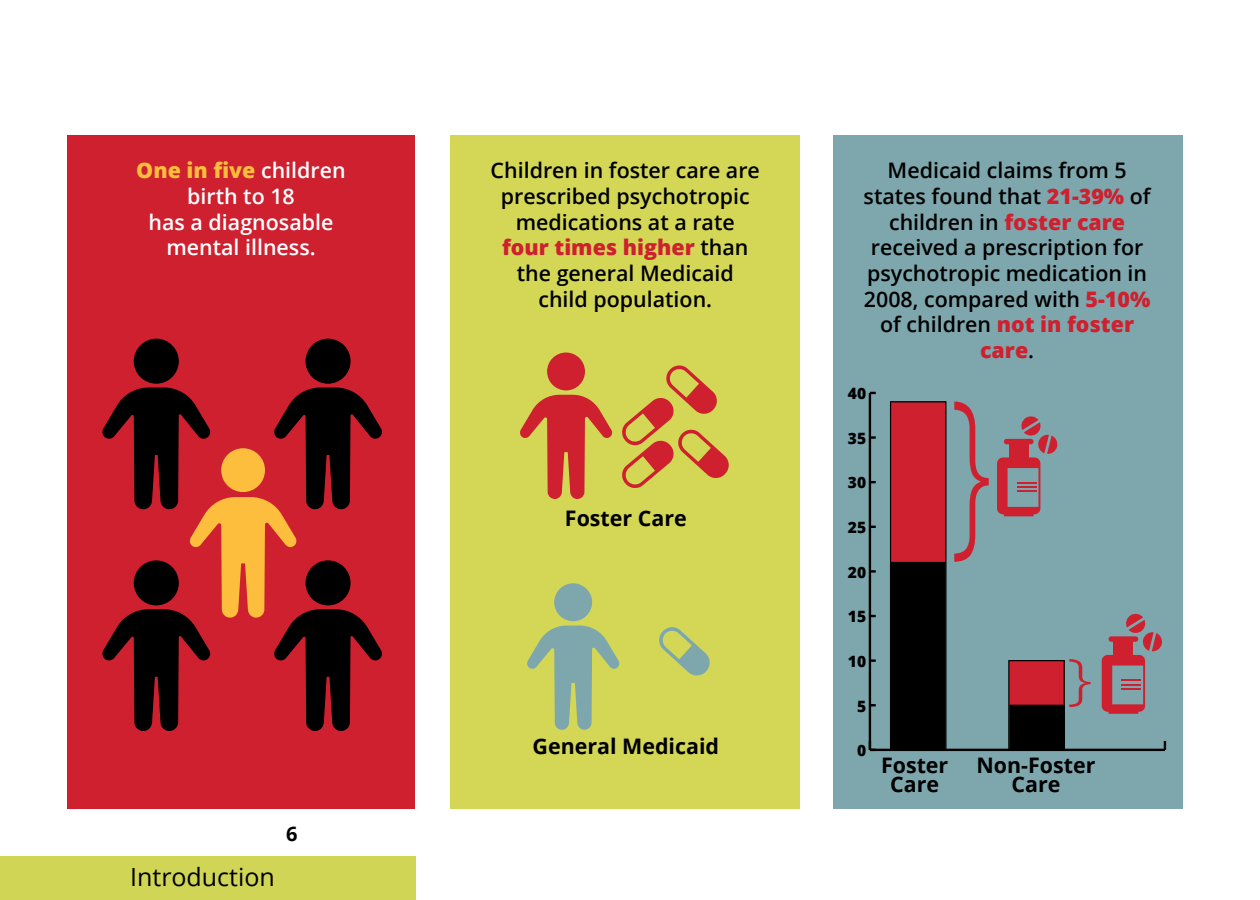
<style>
.page{position:relative;width:1260px;height:900px;background:#fff}
.page>*{position:absolute;margin:0;border:0;box-sizing:border-box;transform-origin:0 0}
.t1{font:300 183.75px "Open Sans";color:#ce202f;scale:.65 1}
.t2{font:300 55px "Open Sans";color:#ce202f;scale:1.34 1}
.t3{font:25px "Open Sans";color:#000}
.t4{font:600 21.5px/25.8px "Open Sans";color:#000;text-align:center}
.t5{font:600 21.5px/25.8px "Open Sans";color:#fff;text-align:center}
.t6{font:700 21.5px/19px "Open Sans";color:#000;text-align:center}
.t7{font:700 20px "Open Sans";color:#000}
.t8{font:800 15.5px "Open Sans";color:#000}
.s1{font-weight:800;color:#fdbd3d}
.s2{font-weight:800;color:#ce202f}
</style>
<div class="page">
<div style="left:450px;top:135px;width:350px;height:673px;background:#d4d755"></div>
<div style="left:547px;top:353px;width:38px;height:37px;background:#ce202f;border-radius:50%"></div>
<svg style="left:520px;top:395px;width:93px;height:104px"></svg>
<div style="left:554px;top:583px;width:38px;height:38px;background:#7da7ad;border-radius:50%"></div>
<svg style="left:527px;top:626px;width:93px;height:104px"></svg>
<svg style="left:659px;top:627px;width:51px;height:49px"></svg>
<svg style="left:622px;top:365px;width:107px;height:123px"></svg>
<div style="left:833px;top:135px;width:350px;height:673px;background:#7da7ad"></div>
<hr style="left:870px;top:749px;width:295px;height:2px;background:#000">
<svg style="left:1164px;top:741px;width:2px;height:9px"></svg>
<hr style="left:869px;top:393px;width:2px;height:357px;background:#000">
<svg style="left:869px;top:741px;width:7px;height:10px"></svg>
<svg style="left:871px;top:659px;width:5px;height:3px"></svg>
<svg style="left:871px;top:570px;width:5px;height:3px"></svg>
<svg style="left:871px;top:436px;width:5px;height:3px"></svg>
<div style="left:1009px;top:661px;width:55px;height:89px;background:#ce202f"></div>
<div style="left:1008px;top:660px;width:57px;height:90px;border:1px solid #000"></div>
<div style="left:1010px;top:705px;width:54px;height:45px;background:#000"></div>
<div style="left:1010px;top:705px;width:55px;height:45px;border:1px solid #000"></div>
<div style="left:891px;top:402px;width:55px;height:348px;background:#ce202f"></div>
<div style="left:890px;top:401px;width:57px;height:349px;border:1px solid #000"></div>
<div style="left:892px;top:562px;width:53px;height:188px;background:#000"></div>
<div style="left:891px;top:562px;width:54px;height:188px;border:1px solid #000"></div>
<div style="left:67px;top:135px;width:348px;height:673px;background:#ce202f"></div>
<div style="left:134px;top:339px;width:44px;height:44px;background:#000;border-radius:50%"></div>
<div style="left:134px;top:339px;width:45px;height:45px;border:1px solid #000;border-radius:50%"></div>
<div style="left:306px;top:339px;width:44px;height:44px;background:#000;border-radius:50%"></div>
<div style="left:306px;top:339px;width:45px;height:45px;border:1px solid #000;border-radius:50%"></div>
<svg style="left:102px;top:387px;width:280px;height:344px"></svg>
<svg style="left:1102px;top:613px;width:60px;height:101px"></svg>
<hr style="left:1121px;top:679px;width:20px;height:2px;background:#ce202f">
<hr style="left:1121px;top:684px;width:20px;height:2px;background:#ce202f">
<hr style="left:1121px;top:688px;width:20px;height:2px;background:#ce202f">
<div style="left:1114px;top:638px;width:19px;height:24px;background:#ce202f"></div>
<div style="left:1109px;top:636px;width:29px;height:6px;background:#ce202f;border-radius:3px"></div>
<svg style="left:997px;top:416px;width:61px;height:100px"></svg>
<div style="left:1009px;top:440px;width:19px;height:25px;background:#ce202f"></div>
<div style="left:1004px;top:439px;width:30px;height:5px;background:#ce202f;border-radius:3px"></div>
<div style="left:0;top:857px;width:416px;height:43px;background:#d1d556"></div>
<p class="t5" style="left:136px;top:157px;width:211px"><span class="s1">One in five</span> children birth to 18<br>has a diagnosable mental illness.</p>
<p class="t3" style="left:130px;top:860px;width:146px">Introduction</p>
<p class="t7" style="left:286px;top:820px;width:13px">6</p>
<p class="t4" style="left:491px;top:157px;width:271px">Children in foster care are prescribed psychotropic medications at a rate <span class="s2">four times higher</span> than the general Medicaid child population.</p>
<p class="t6" style="left:565px;top:508px;width:123px">Foster Care</p>
<p class="t6" style="left:533px;top:737px;width:188px">General Medicaid</p>
<p class="t4" style="left:864px;top:157px;width:289px">Medicaid claims from 5 states found that <span class="s2">21-39%</span> of children in <span class="s2">foster care </span>received a prescription for psychotropic medication in<br>2008, compared with <span class="s2">5-10% </span>of children <span class="s2">not in foster care</span>.</p>
<p class="t8" style="left:848px;top:382px;width:20px">40</p>
<p class="t8" style="left:848px;top:426px;width:20px">35</p>
<p class="t8" style="left:848px;top:471px;width:20px">30</p>
<p class="t8" style="left:848px;top:516px;width:20px">25</p>
<p class="t8" style="left:848px;top:560px;width:20px">20</p>
<p class="t8" style="left:848px;top:605px;width:20px">15</p>
<p class="t8" style="left:848px;top:649px;width:20px">10</p>
<p class="t8" style="left:857px;top:694px;width:11px">5</p>
<p class="t8" style="left:857px;top:739px;width:11px">0</p>
<h1 class="t1" style="left:950px;top:340px;width:66px">}</h1>
<h2 class="t2" style="left:1067px;top:641px;width:21px">}</h2>
<p class="t6" style="left:881px;top:756px;width:69px">Foster<br>Care</p>
<p class="t6" style="left:977px;top:756px;width:120px">Non-Foster<br>Care</p>
</div>
